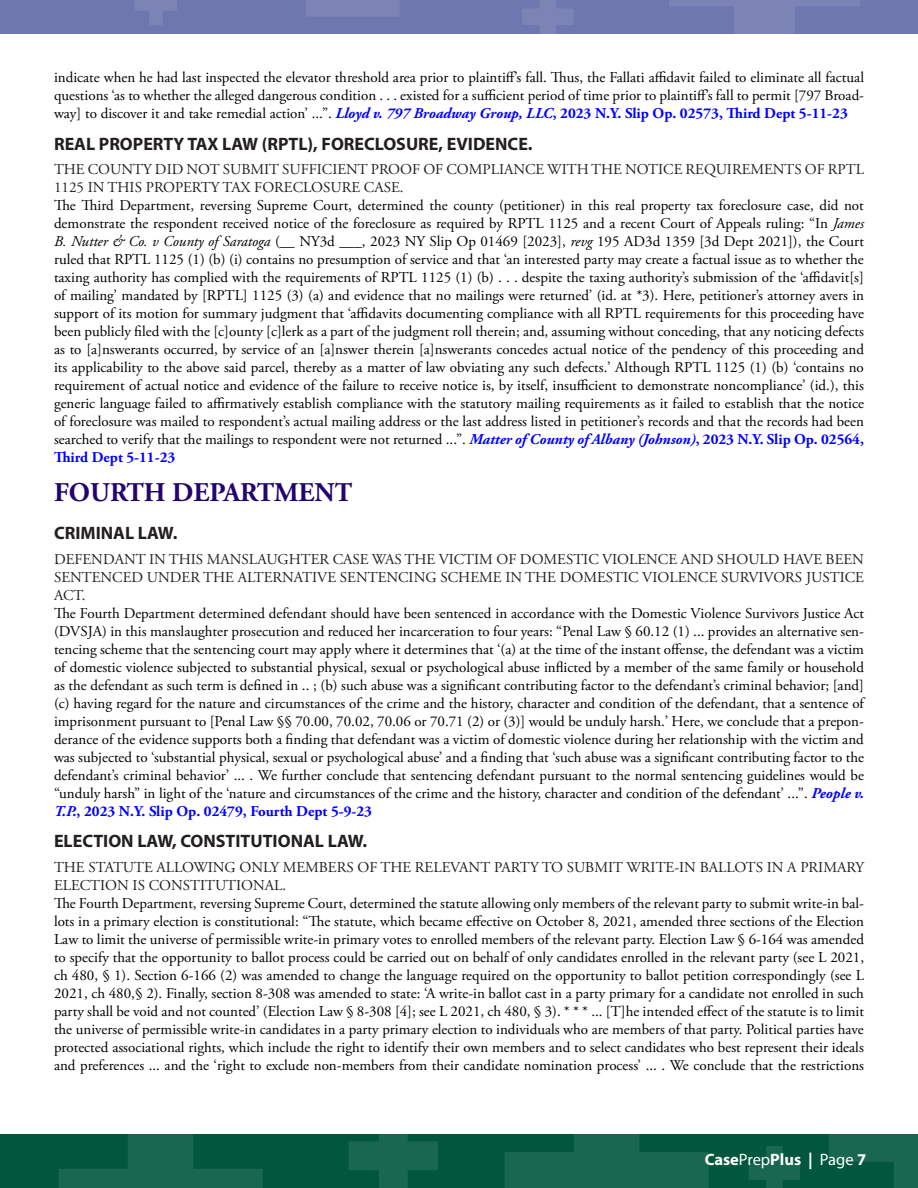
<style>
.page{position:relative;width:918px;height:1188px;background:#fff}
.page>*{position:absolute;margin:0;border:0;box-sizing:border-box;transform-origin:0 0}
.department{font:700 27px "Adobe Garamond Pro";color:#22036f}
.area_of_law{font:700 18px "Myriad Pro";color:#231f20}
.t1{font:700 16.5px "Myriad Pro";color:#fff}
.Body_Copy{font:15px/18px "Adobe Garamond Pro";color:#000;text-align:justify}
.Body_Copy-2{font:15px/18px "Adobe Garamond Pro";color:#231f20}
.s1{font-weight:700;font-style:italic;color:#00f}
.s2{font-weight:700;color:#00f}
.s3{font-style:italic}
.s4{font-weight:400}
</style>
<div class="page">
<div style="left:0;top:0;width:918px;height:33px;background:#6e77ae"></div>
<div style="left:0;top:1134px;width:918px;height:54px;background:#00573c"></div>
<svg style="left:504px;top:1134px;width:205px;height:54px"></svg>
<svg style="left:59px;top:1134px;width:204px;height:54px"></svg>
<svg style="left:0;top:33px;width:23px;height:1px"></svg>
<svg style="left:306px;top:0;width:93px;height:16px"></svg>
<svg style="left:348px;top:1134px;width:90px;height:54px"></svg>
<svg style="left:749px;top:1146px;width:51px;height:42px"></svg>
<svg style="left:522px;top:0;width:52px;height:34px"></svg>
<svg style="left:135px;top:0;width:42px;height:25px"></svg>
<svg style="left:829px;top:1134px;width:89px;height:54px"></svg>
<svg style="left:669px;top:0;width:191px;height:34px"></svg>
<p class="Body_Copy" style="left:54px;top:69px;width:812px">indicate when he had last inspected the elevator threshold area prior to plaintiff’s fall. Thus, the Fallati affidavit failed to eliminate all factual questions ‘as to whether the alleged dangerous condition . . . existed for a sufficient period of time prior to plaintiff’s fall to permit [797 Broad&shy;way] to discover it and take remedial action’ ...”. <span class="s1">Lloyd v. 797 Broadway Group, LLC</span><span class="s2">, 2023 N.Y. Slip Op. 02573, Third Dept 5-11-23</span></p>
<p class="area_of_law" style="left:54px;top:132px;width:480px">REAL PROPERTY TAX LAW (RPTL), FORECLOSURE, EVIDENCE.</p>
<p class="Body_Copy-2" style="left:54px;top:161px;width:812px">THE COUNTY DID NOT SUBMIT SUFFICIENT PROOF OF COMPLIANCE WITH THE NOTICE REQUIREMENTS OF RPTL<br>1125 IN THIS PROPERTY TAX FORECLOSURE CASE.</p>
<p class="Body_Copy" style="left:54px;top:197px;width:812px">The Third Department, reversing Supreme Court, determined the county (petitioner) in this real property tax foreclosure case, did not demonstrate the respondent received notice of the foreclosure as required by RPTL 1125 and a recent Court of Appeals ruling: “In <span class="s3">James B. Nutter &amp; Co. v County of Saratoga</span> (__ NY3d ___, 2023 NY Slip Op 01469 [2023], <span class="s3">revg</span> 195 AD3d 1359 [3d Dept 2021]), the Court ruled that RPTL 1125 (1) (b) (i) contains no presumption of service and that ‘an interested party may create a factual issue as to whether the taxing authority has complied with the requirements of RPTL 1125 (1) (b) . . . despite the taxing authority’s submission of the ‘affidavit[s] of mailing’ mandated by [RPTL] 1125 (3) (a) and evidence that no mailings were returned’ (id. at *3). Here, petitioner’s attorney avers in support of its motion for summary judgment that ‘affidavits documenting compliance with all RPTL requirements for this proceeding have been publicly filed with the [c]ounty [c]lerk as a part of the judgment roll therein; and, assuming without conceding, that any noticing defects as to [a]nswerants occurred, by service of an [a]nswer therein [a]nswerants concedes actual notice of the pendency of this proceeding and its applicability to the above said parcel, thereby as a matter of law obviating any such defects.’ Although RPTL 1125 (1) (b) ‘contains no requirement of actual notice and evidence of the failure to receive notice is, by itself, insufficient to demonstrate noncompliance’ (id.), this generic language failed to affirmatively establish compliance with the statutory mailing requirements as it failed to establish that the notice of foreclosure was mailed to respondent’s actual mailing address or the last address listed in petitioner’s records and that the records had been searched to verify that the mailings to respondent were not returned ...”. <span class="s1">Matter of County of Albany (Johnson)</span><span class="s2">, 2023 N.Y. Slip Op. 02564, Third Dept 5-11-23</span></p>
<p class="department" style="left:54px;top:476px;width:300px">FOURTH DEPARTMENT</p>
<p class="area_of_law" style="left:54px;top:521px;width:125px">CRIMINAL LAW.</p>
<p class="Body_Copy-2" style="left:54px;top:550px;width:812px;text-align:justify">DEFENDANT IN THIS MANSLAUGHTER CASE WAS THE VICTIM OF DOMESTIC VIOLENCE AND SHOULD HAVE BEEN SENTENCED UNDER THE ALTERNATIVE SENTENCING SCHEME IN THE DOMESTIC VIOLENCE SURVIVORS JUSTICE ACT.</p>
<p class="Body_Copy" style="left:54px;top:604px;width:812px">The Fourth Department determined defendant should have been sentenced in accordance with the Domestic Violence Survivors Justice Act (DVSJA) in this manslaughter prosecution and reduced her incarceration to four years: “Penal Law § 60.12 (1) ... provides an alternative sen&shy;tencing scheme that the sentencing court may apply where it determines that ‘(a) at the time of the instant offense, the defendant was a victim of domestic violence subjected to substantial physical, sexual or psychological abuse inflicted by a member of the same family or household as the defendant as such term is defined in .. ; (b) such abuse was a significant contributing factor to the defendant’s criminal behavior; [and] (c) having regard for the nature and circumstances of the crime and the history, character and condition of the defendant, that a sentence of imprisonment pursuant to [Penal Law §§ 70.00, 70.02, 70.06 or 70.71 (2) or (3)] would be unduly harsh.’ Here, we conclude that a prepon&shy;derance of the evidence supports both a finding that defendant was a victim of domestic violence during her relationship with the victim and was subjected to ‘substantial physical, sexual or psychological abuse’ and a finding that ‘such abuse was a significant contributing factor to the defendant’s criminal behavior’ ... . We further conclude that sentencing defendant pursuant to the normal sentencing guidelines would be “unduly harsh” in light of the ‘nature and circumstances of the crime and the history, character and condition of the defendant’ ...”. <span class="s1">People v.<br>T.P.</span><span class="s2">, 2023 N.Y. Slip Op. 02479, Fourth Dept 5-9-23</span></p>
<p class="area_of_law" style="left:54px;top:829px;width:315px">ELECTION LAW, CONSTITUTIONAL LAW.</p>
<p class="Body_Copy-2" style="left:54px;top:859px;width:811px">THE STATUTE ALLOWING ONLY MEMBERS OF THE RELEVANT PARTY TO SUBMIT WRITE-IN BALLOTS IN A PRIMARY<br>ELECTION IS CONSTITUTIONAL.</p>
<p class="Body_Copy" style="left:54px;top:895px;width:812px">The Fourth Department, reversing Supreme Court, determined the statute allowing only members of the relevant party to submit write-in bal&shy;lots in a primary election is constitutional: “The statute, which became effective on October 8, 2021, amended three sections of the Election Law to limit the universe of permissible write-in primary votes to enrolled members of the relevant party. Election Law § 6-164 was amended to specify that the opportunity to ballot process could be carried out on behalf of only candidates enrolled in the relevant party (see L 2021, ch 480, § 1). Section 6-166 (2) was amended to change the language required on the opportunity to ballot petition correspondingly (see L 2021, ch 480,§ 2). Finally, section 8-308 was amended to state: ‘A write-in ballot cast in a party primary for a candidate not enrolled in such party shall be void and not counted’ (Election Law § 8-308 [4]; see L 2021, ch 480, § 3). * * * ... [T]he intended effect of the statute is to limit the universe of permissible write-in candidates in a party primary election to individuals who are members of that party. Political parties have protected associational rights, which include the right to identify their own members and to select candidates who best represent their ideals and preferences ... and the ‘right to exclude non-members from their candidate nomination process’ ... . We conclude that the restrictions</p>
<p class="t1" style="left:705px;top:1148px;width:163px">Case<span class="s4">Prep</span>Plus | <span class="s4">Page</span> 7</p>
</div>
